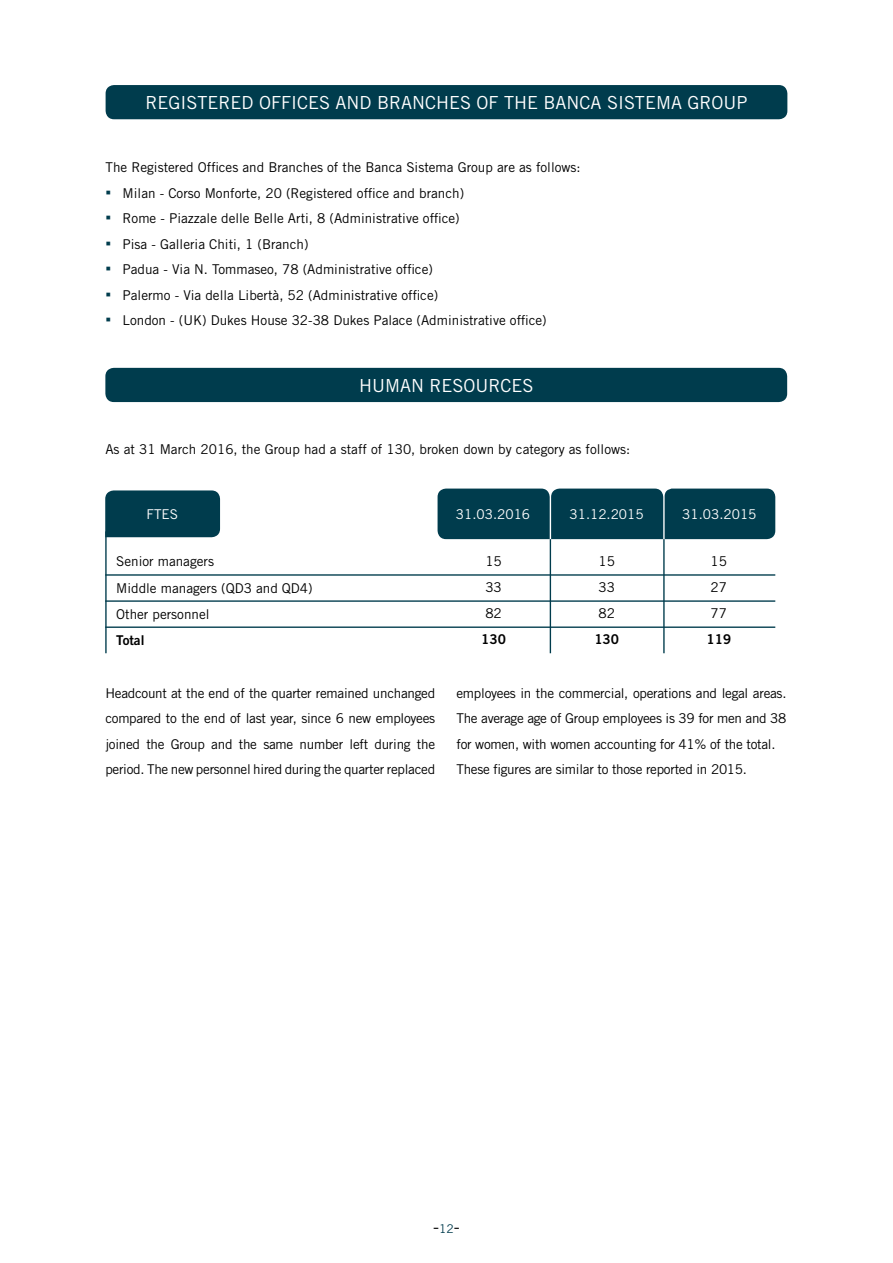
<style>
.page{position:relative;width:893px;height:1263px;background:#fff}
.page>*{position:absolute;margin:0;border:0;box-sizing:border-box;transform-origin:0 0}
.t1{font:18px "Trade Gothic LT Std";color:#fff}
.t2{font:18px "Trade Gothic LT Std";color:#000}
.t3{font:13.5px/26.1px "Trade Gothic LT Std";color:#000;text-align:justify}
.t4{font:13.5px/25.5px "Trade Gothic LT Std";letter-spacing:-.02em;color:#000}
.t5{font:13.5px "Trade Gothic LT Std";color:#fff}
.t6{font:13.5px "Trade Gothic LT Std Bd 2";color:#000}
.s1{font-family:"Arial";font-size:16.5px;color:#003c4d}
.s2{font-size:12px;color:#003c4d}
</style>
<div class="page">
<div style="left:105px;top:368px;width:682px;height:34px;background:#003c4d;border-radius:9px"></div>
<hr style="left:105px;top:574px;width:670px;height:2px;background:#003c4d">
<hr style="left:105px;top:600px;width:670px;height:2px;background:#003c4d">
<hr style="left:105px;top:626px;width:670px;height:2px;background:#003c4d">
<hr style="left:663px;top:539px;width:2px;height:114px;background:#003c4d">
<hr style="left:550px;top:539px;width:1px;height:114px;background:#003c4d">
<hr style="left:105px;top:531px;width:2px;height:122px;background:#003c4d">
<div style="left:438px;top:489px;width:337px;height:50px;background:#003c4d"></div>
<div style="left:105px;top:490px;width:115px;height:47px;background:#003c4d"></div>
<div style="left:106px;top:85px;width:681px;height:34px;background:#003c4d;border-radius:9px"></div>
<h1 class="t1" style="left:145px;top:92px;width:603px">REGISTERED OFFICES AND BRANCHES OF THE BANCA SISTEMA GROUP</h1>
<p class="t3" style="left:106px;top:154px;width:477px">The Registered Offices and Branches of the Banca Sistema Group are as follows:</p>
<p class="t3" style="left:106px;top:180px;width:360px"><span class="s1">▪</span> Milan - Corso Monforte, 20 (Registered office and branch)</p>
<p class="t3" style="left:106px;top:205px;width:356px"><span class="s1">▪</span> Rome - Piazzale delle Belle Arti, 8 (Administrative office)</p>
<p class="t3" style="left:106px;top:231px;width:204px"><span class="s1">▪</span> Pisa - Galleria Chiti, 1 (Branch)</p>
<p class="t3" style="left:106px;top:256px;width:329px"><span class="s1">▪</span> Padua - Via N. Tommaseo, 78 (Administrative office)</p>
<p class="t3" style="left:106px;top:282px;width:334px"><span class="s1">▪</span> Palermo - Via della Libertà, 52 (Administrative office)</p>
<p class="t3" style="left:106px;top:307px;width:443px"><span class="s1">▪</span> London - (UK) Dukes House 32-38 Dukes Palace (Administrative office)</p>
<h1 class="t1" style="left:359px;top:374px;width:176px">HUMAN RESOURCES</h1>
<p class="t3" style="left:105px;top:436px;width:526px">As at 31 March 2016, the Group had a staff of 130, broken down by category as follows:</p>
<p class="t5" style="left:146px;top:506px;width:33px">FTES</p>
<p class="t5" style="left:456px;top:506px;width:76px">31.03.2016</p>
<p class="t5" style="left:569px;top:506px;width:76px">31.12.2015</p>
<p class="t3" style="left:116px;top:548px;width:198px;text-align:left">Senior managers<br>Middle managers (QD3 and QD4)<br>Other personnel</p>
<p class="t6" style="left:116px;top:631px;width:30px">Total</p>
<p class="t3" style="left:485px;top:548px;width:18px">15<br>33<br>82</p>
<p class="t6" style="left:481px;top:631px;width:26px">130</p>
<p class="t3" style="left:598px;top:548px;width:18px">15<br>33<br>82</p>
<p class="t6" style="left:594px;top:631px;width:26px">130</p>
<p class="t5" style="left:682px;top:506px;width:76px">31.03.2015</p>
<p class="t3" style="left:711px;top:548px;width:18px">15<br>27<br>77</p>
<p class="t6" style="left:706px;top:631px;width:26px">119</p>
<p class="t3" style="left:105px;top:680px;width:331px;line-height:25.5px">Headcount at the end of the quarter remained unchanged compared to the end of last year, since 6 new employees joined the Group and the same number left during the period. The new personnel hired during the quarter replaced</p>
<p class="t4" style="left:456px;top:680px;width:331px">employees in the commercial, operations and legal areas.<br>The average age of Group employees is 39 for men and 38 for women, with women accounting for 41% of the total.<br>These figures are similar to those reported in 2015.</p>
<h1 class="t2" style="left:433px;top:1216px;width:28px">-<span class="s2">12</span>-</h1>
</div>
